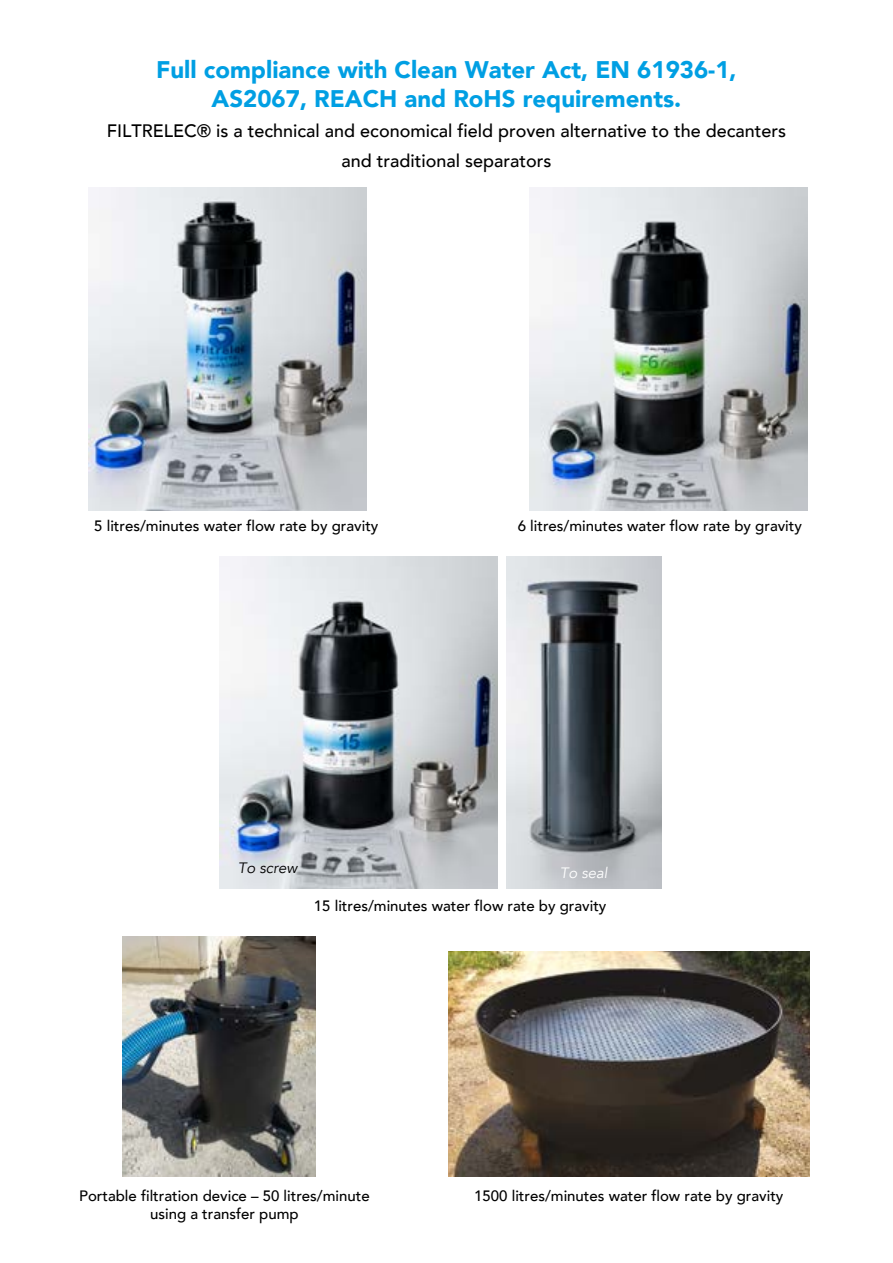
<style>
.page{position:relative;width:893px;height:1263px;background:#fff}
.page>*{position:absolute;margin:0;border:0;box-sizing:border-box;transform-origin:0 0}
.t1{font:900 24px/28.8px "Avenir";color:#009fe3;text-align:center}
.t2{font:500 18px/30.2px "Avenir";color:#000;text-align:center}
.t3{font:500 15px/18px "Avenir";color:#000;text-align:center}
.t4{font:italic 15px "Avenir";color:#000}
.t5{font:italic 15px "Avenir";color:#fff}
</style>
<div class="page">
<img style="left:123px;top:936px;width:193px;height:241px">
<img style="left:448px;top:951px;width:361px;height:226px">
<img style="left:88px;top:187px;width:279px;height:323px">
<img style="left:219px;top:556px;width:279px;height:332px">
<img style="left:506px;top:556px;width:155px;height:332px">
<img style="left:529px;top:187px;width:279px;height:323px">
<h1 class="t1" style="left:156px;top:55px;width:582px">Full compliance with Clean Water Act, EN 61936-1,<br>AS2067, REACH and RoHS requirements.</h1>
<p class="t2" style="left:107px;top:115px;width:681px">FILTRELEC® is a technical and economical field proven alternative to the decanters and traditional separators</p>
<p class="t3" style="left:94px;top:516px;width:286px">5 litres/minutes water flow rate by gravity</p>
<p class="t3" style="left:518px;top:516px;width:286px">6 litres/minutes water flow rate by gravity</p>
<p class="t4" style="left:238px;top:859px;width:61px">To screw</p>
<p class="t5" style="left:560px;top:864px;width:49px">To seal</p>
<p class="t3" style="left:314px;top:896px;width:294px">15 litres/minutes water flow rate by gravity</p>
<p class="t3" style="left:79px;top:1186px;width:292px">Portable filtration device – 50 litres/minute using a transfer pump</p>
<p class="t3" style="left:474px;top:1186px;width:311px">1500 litres/minutes water flow rate by gravity</p>
</div>
